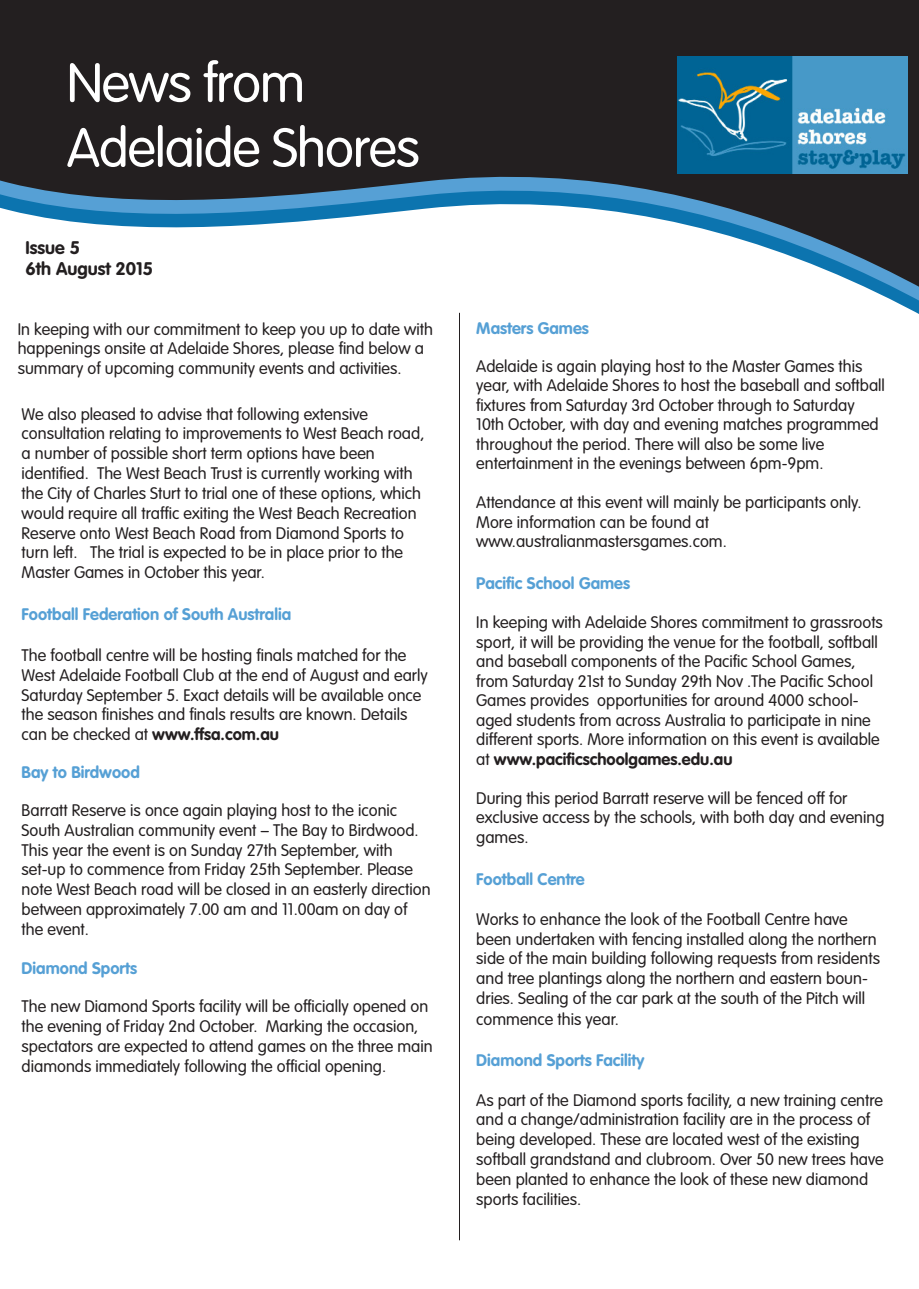
<style>
.page{position:relative;width:919px;height:1289px;background:#fff}
.page>*{position:absolute;margin:0;border:0;box-sizing:border-box;transform-origin:0 0}
.t1{font:300 54px "VAG Rounded Std";letter-spacing:-.02em;color:#fff}
.t2{font:700 18px "VAG Rounded Std";color:#231f20}
.t3{font:300 16.5px/19.8px "VAG Rounded Std";color:#231f20}
.t4{font:700 16.5px "VAG Rounded Std";color:#56a0d5}
.s1{font-weight:700}
</style>
<div class="page">
<svg style="left:0;top:0;width:918px;height:314px;fill:#231f20"></svg>
<img style="left:677px;top:56px;width:230px;height:117px">
<hr style="left:459px;top:313px;width:1px;height:927px;background:#231f20">
<p class="t1" style="left:67px;top:52px;width:240px">News from</p>
<p class="t1" style="left:67px;top:117px;width:354px">Adelaide Shores</p>
<p class="t2" style="left:26px;top:236px;width:56px">Issue 5</p>
<p class="t2" style="left:26px;top:258px;width:129px">6th August 2015</p>
<p class="t3" style="left:18px;top:319px;width:417px">In keeping with our commitment to keep you up to date with</p>
<p class="t3" style="left:18px;top:339px;width:408px">happenings onsite at Adelaide Shores, please find below a</p>
<p class="t3" style="left:18px;top:358px;width:385px">summary of upcoming community events and activities.</p>
<p class="t3" style="left:22px;top:404px;width:348px">We also pleased to advise that following extensive</p>
<p class="t3" style="left:22px;top:424px;width:404px">consultation relating to improvements to West Beach road, a number of possible short term options have been</p>
<p class="t3" style="left:22px;top:464px;width:401px">identified. The West Beach Trust is currently working with the City of Charles Sturt to trial one of these options, which would require all traffic exiting the West Beach Recreation</p>
<p class="t3" style="left:22px;top:523px;width:384px;text-align:justify">Reserve onto West Beach Road from Diamond Sports to turn left. The trial is expected to be in place prior to the Master Games in October this year.</p>
<p class="t4" style="left:22px;top:604px;width:271px">Football Federation of South Australia</p>
<p class="t3" style="left:22px;top:646px;width:407px">The football centre will be hosting finals matched for the West Adelaide Football Club at the end of August and early Saturday September 5. Exact details will be available once the season finishes and finals results are known. Details can be checked at <span class="s1">www.ffsa.com.au</span></p>
<p class="t4" style="left:22px;top:762px;width:120px">Bay to Birdwood</p>
<p class="t3" style="left:22px;top:800px;width:410px">Barratt Reserve is once again playing host to the iconic South Australian community event – The Bay to Birdwood.<br>This year the event is on Sunday 27th September, with set-up to commence from Friday 25th September. Please note West Beach road will be closed in an easterly direction between approximately 7.00 am and 11.00am on day of the event.</p>
<p class="t4" style="left:22px;top:958px;width:117px">Diamond Sports</p>
<p class="t3" style="left:22px;top:997px;width:412px">The new Diamond Sports facility will be officially opened on the evening of Friday 2nd October. Marking the occasion, spectators are expected to attend games on the three main diamonds immediately following the official opening.</p>
<p class="t4" style="left:476px;top:319px;width:114px">Masters Games</p>
<p class="t3" style="left:476px;top:357px;width:410px">Adelaide is again playing host to the Master Games this year, with Adelaide Shores to host the baseball and softball fixtures from Saturday 3rd October through to Saturday 10th October, with day and evening matches programmed throughout the period. There will also be some live entertainment in the evenings between 6pm-9pm.</p>
<p class="t3" style="left:476px;top:493px;width:386px">Attendance at this event will mainly be participants only.<br>More information can be found at</p>
<p class="t3" style="left:476px;top:532px;width:252px">www.australianmastersgames.com.</p>
<p class="t4" style="left:476px;top:574px;width:155px">Pacific School Games</p>
<p class="t3" style="left:476px;top:613px;width:408px">In keeping with Adelaide Shores commitment to grassroots sport, it will be providing the venue for the football, softball and baseball components of the Pacific School Games, from Saturday 21st to Sunday 29th Nov .The Pacific School Games provides opportunities for around 4000 school&shy;aged students from across Australia to participate in nine different sports. More information on this event is available at <span class="s1">www.pacificschoolgames.edu.au</span></p>
<p class="t3" style="left:476px;top:789px;width:410px">During this period Barratt reserve will be fenced off for exclusive access by the schools, with both day and evening games.</p>
<p class="t4" style="left:476px;top:869px;width:110px">Football Centre</p>
<p class="t3" style="left:476px;top:910px;width:405px">Works to enhance the look of the Football Centre have been undertaken with fencing installed along the northern side of the main building following requests from residents and tree plantings along the northern and eastern boun&shy;dries. Sealing of the car park at the south of the Pitch will</p>
<p class="t3" style="left:476px;top:1009px;width:144px">commence this year.</p>
<p class="t4" style="left:476px;top:1050px;width:170px">Diamond Sports Facility</p>
<p class="t3" style="left:476px;top:1090px;width:409px">As part of the Diamond sports facility, a new training centre and a change/administration facility are in the process of being developed. These are located west of the existing softball grandstand and clubroom. Over 50 new trees have been planted to enhance the look of these new diamond sports facilities.</p>
</div>
